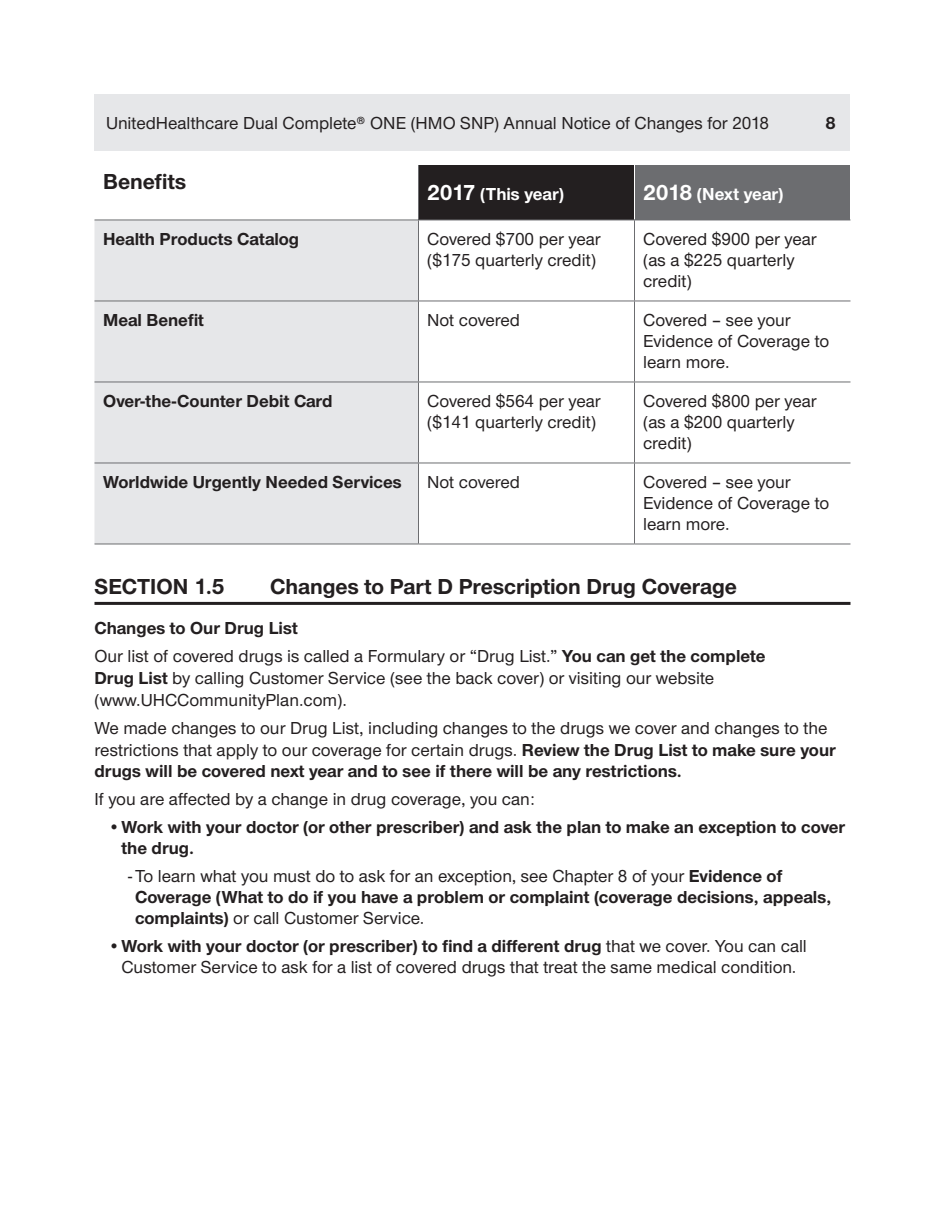
<style>
.page{position:relative;width:945px;height:1215px;background:#fff}
.page>*{position:absolute;margin:0;border:0;box-sizing:border-box;transform-origin:0 0}
.TO_TOC_SECTION{font:700 22.5px "UHC Sans";color:#231f20}
.XL_Body{font:500 18px/21.6px "UHC Sans";color:#231f20}
.XL_Table_Body{font:700 18px/21px "UHC Sans";color:#231f20}
.XL_Table_Body-2{font:500 18px/21px "UHC Sans";color:#231f20}
.t1{font:700 18px "UHC Sans";color:#fff}
.XL_Body-2{font:700 18px "UHC Sans";color:#231f20}
.s1{font-size:22.5px}
.s2{font-weight:700}
.s3{font-weight:500}
</style>
<div class="page">
<div style="left:94px;top:94px;width:756px;height:57px;background:#e6e7e9"></div>
<div style="left:418px;top:165px;width:216px;height:55px;background:#231f20"></div>
<div style="left:634px;top:165px;width:216px;height:55px;background:#6c6d70"></div>
<div style="left:94px;top:221px;width:324px;height:323px;background:#e6e7e9"></div>
<hr style="left:418px;top:165px;width:1px;height:55px;background:#6c6d70">
<hr style="left:418px;top:220px;width:1px;height:81px;background:#6c6d70">
<hr style="left:634px;top:220px;width:1px;height:81px;background:#6c6d70">
<hr style="left:94px;top:382px;width:324px;height:1px;background:#6c6d70">
<hr style="left:418px;top:382px;width:216px;height:1px;background:#6c6d70">
<hr style="left:634px;top:382px;width:216px;height:1px;background:#6c6d70">
<hr style="left:94px;top:463px;width:324px;height:1px;background:#6c6d70">
<hr style="left:418px;top:463px;width:216px;height:1px;background:#6c6d70">
<hr style="left:418px;top:463px;width:1px;height:81px;background:#6c6d70">
<hr style="left:634px;top:463px;width:216px;height:1px;background:#6c6d70">
<hr style="left:634px;top:463px;width:1px;height:81px;background:#6c6d70">
<hr style="left:94px;top:301px;width:324px;height:1px;background:#6c6d70">
<hr style="left:418px;top:301px;width:216px;height:1px;background:#6c6d70">
<hr style="left:418px;top:301px;width:1px;height:81px;background:#6c6d70">
<hr style="left:634px;top:301px;width:216px;height:1px;background:#6c6d70">
<hr style="left:634px;top:301px;width:1px;height:81px;background:#6c6d70">
<hr style="left:418px;top:382px;width:1px;height:81px;background:#6c6d70">
<hr style="left:634px;top:382px;width:1px;height:81px;background:#6c6d70">
<hr style="left:634px;top:165px;width:1px;height:55px;background:#fff">
<hr style="left:94px;top:220px;width:324px;height:1px;background:#6c6d70">
<hr style="left:418px;top:220px;width:216px;height:1px;background:#6c6d70">
<hr style="left:634px;top:220px;width:216px;height:1px;background:#6c6d70">
<hr style="left:94px;top:544px;width:324px;height:1px;background:#6c6d70">
<hr style="left:418px;top:544px;width:216px;height:1px;background:#6c6d70">
<hr style="left:634px;top:544px;width:216px;height:1px;background:#6c6d70">
<hr style="left:94px;top:602px;width:756px;height:3px;background:#231f20">
<p class="XL_Body" style="left:106px;top:111px;width:665px">UnitedHealthcare Dual Complete® ONE (HMO SNP) Annual Notice of Changes for 2018</p>
<p class="XL_Table_Body" style="left:825px;top:111px;width:12px">8</p>
<p class="TO_TOC_SECTION" style="left:103px;top:166px;width:85px">Benefits</p>
<p class="t1" style="left:427px;top:182px;width:138px"><span class="s1">2017</span> (This year)</p>
<p class="t1" style="left:643px;top:182px;width:142px"><span class="s1">2018</span> (Next year)</p>
<p class="XL_Table_Body" style="left:103px;top:228px;width:198px">Health Products Catalog</p>
<p class="XL_Table_Body-2" style="left:427px;top:228px;width:175px">Covered $700 per year ($175 quarterly credit)</p>
<p class="XL_Table_Body-2" style="left:643px;top:228px;width:175px">Covered $900 per year (as a $225 quarterly credit)</p>
<p class="XL_Table_Body" style="left:103px;top:309px;width:102px">Meal Benefit</p>
<p class="XL_Table_Body-2" style="left:427px;top:309px;width:94px">Not covered</p>
<p class="XL_Table_Body-2" style="left:643px;top:309px;width:188px">Covered – see your<br>Evidence of Coverage to learn more.</p>
<p class="XL_Table_Body" style="left:103px;top:390px;width:231px">Over-the-Counter Debit Card</p>
<p class="XL_Table_Body-2" style="left:427px;top:390px;width:175px">Covered $564 per year ($141 quarterly credit)</p>
<p class="XL_Table_Body-2" style="left:643px;top:390px;width:175px">Covered $800 per year (as a $200 quarterly credit)</p>
<p class="XL_Table_Body" style="left:103px;top:471px;width:300px">Worldwide Urgently Needed Services</p>
<p class="XL_Table_Body-2" style="left:427px;top:471px;width:94px">Not covered</p>
<p class="XL_Table_Body-2" style="left:643px;top:471px;width:188px">Covered – see your<br>Evidence of Coverage to learn more.</p>
<p class="TO_TOC_SECTION" style="left:94px;top:571px;width:132px">SECTION 1.5</p>
<p class="TO_TOC_SECTION" style="left:270px;top:571px;width:469px">Changes to Part D Prescription Drug Coverage</p>
<p class="XL_Body-2" style="left:94px;top:616px;width:205px">Changes to Our Drug List</p>
<p class="XL_Body" style="left:94px;top:645px;width:672px">Our list of covered drugs is called a Formulary or “Drug List.” <span class="s2">You can get the complete<br>Drug List</span> by calling Customer Service (see the back cover) or visiting our website (www.UHCCommunityPlan.com).</p>
<p class="XL_Body" style="left:94px;top:716px;width:743px">We made changes to our Drug List, including changes to the drugs we cover and changes to the restrictions that apply to our coverage for certain drugs. <span class="s2">Review the Drug List to make sure your drugs will be covered next year and to see if there will be any restrictions.</span></p>
<p class="XL_Body" style="left:94px;top:788px;width:442px">If you are affected by a change in drug coverage, you can:</p>
<p class="XL_Table_Body" style="left:122px;top:816px;width:725px;text-indent:-14px"><span class="s3">•</span>Work with your doctor (or other prescriber) and ask the plan to make an exception to cover the drug.</p>
<p class="XL_Table_Body" style="left:135px;top:865px;width:698px;text-indent:-7px"><span class="s3">‑ To learn what you must do to ask for an exception, see Chapter 8 of your</span> Evidence of<br>Coverage (What to do if you have a problem or complaint (coverage decisions, appeals, complaints) <span class="s3">or call Customer Service.</span></p>
<p class="XL_Body" style="left:108px;top:934px;width:700px;line-height:21px;text-align:center">•<span class="s2">Work with your doctor (or prescriber) to find a different drug</span> that we cover. You can call<br>Customer Service to ask for a list of covered drugs that treat the same medical condition.</p>
</div>
